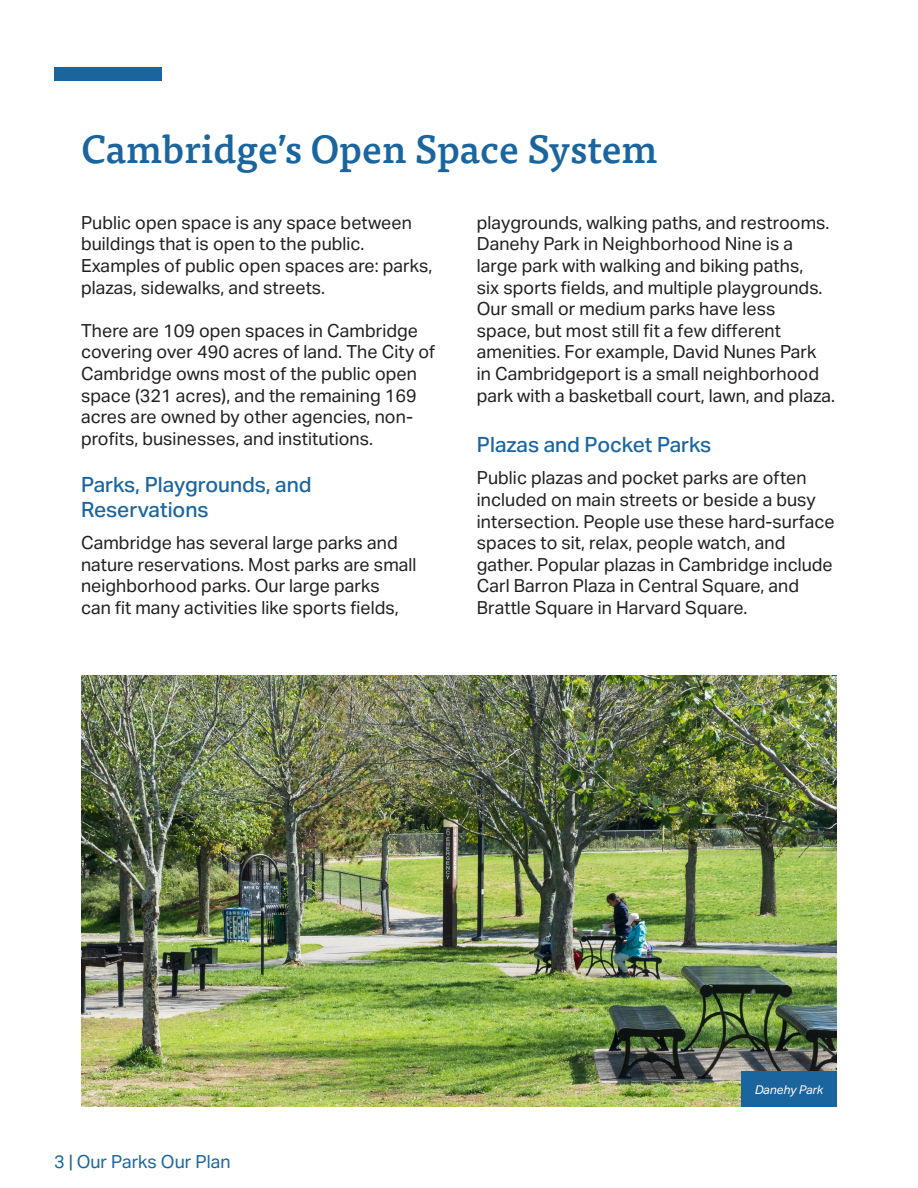
<style>
.page{position:relative;width:918px;height:1188px;background:#fff}
.page>*{position:absolute;margin:0;border:0;box-sizing:border-box;transform-origin:0 0}
.t1{font:500 39px "Tisa Pro";color:#1b659f}
.Subheader{font:500 21px/25.2px "Aktiv Grotesk";color:#1b659f}
.t2{font:18px/21.6px "Aktiv Grotesk";color:#231f20}
.t3{font:18px "Aktiv Grotesk";color:#1b659f}
.t4{font:italic 12px "Aktiv Grotesk";color:#fff}
</style>
<div class="page">
<div style="left:54px;top:68px;width:107px;height:13px;background:#1b659f"></div>
<img style="left:81px;top:676px;width:756px;height:431px">
<div style="left:742px;top:1071px;width:95px;height:36px;background:#1b659f"></div>
<p class="t1" style="left:81px;top:120px;width:578px">Cambridge’s Open Space System</p>
<p class="t2" style="left:81px;top:212px;width:353px">Public open space is any space between buildings that is open to the public.<br>Examples of public open spaces are: parks, plazas, sidewalks, and streets.</p>
<p class="t2" style="left:81px;top:320px;width:356px">There are 109 open spaces in Cambridge covering over 490 acres of land. The City of Cambridge owns most of the public open space (321 acres), and the remaining 169 acres are owned by other agencies, non&shy;profits, businesses, and institutions.</p>
<p class="Subheader" style="left:81px;top:472px;width:232px">Parks, Playgrounds, and<br>Reservations</p>
<p class="t2" style="left:81px;top:532px;width:337px">Cambridge has several large parks and nature reservations. Most parks are small neighborhood parks. Our large parks<br>can fit many activities like sports fields,</p>
<p class="t2" style="left:477px;top:212px;width:360px">playgrounds, walking paths, and restrooms.<br>Danehy Park in Neighborhood Nine is a large park with walking and biking paths,<br>six sports fields, and multiple playgrounds.<br>Our small or medium parks have less<br>space, but most still fit a few different amenities. For example, David Nunes Park in Cambridgeport is a small neighborhood park with a basketball court, lawn, and plaza.</p>
<p class="Subheader" style="left:477px;top:432px;width:236px">Plazas and Pocket Parks</p>
<p class="t2" style="left:477px;top:467px;width:360px">Public plazas and pocket parks are often included on main streets or beside a busy intersection. People use these hard-surface spaces to sit, relax, people watch, and gather. Popular plazas in Cambridge include Carl Barron Plaza in Central Square, and Brattle Square in Harvard Square.</p>
<p class="t3" style="left:54px;top:1152px;width:178px">3 | Our Parks Our Plan</p>
<p class="t4" style="left:755px;top:1082px;width:70px">Danehy Park</p>
</div>
